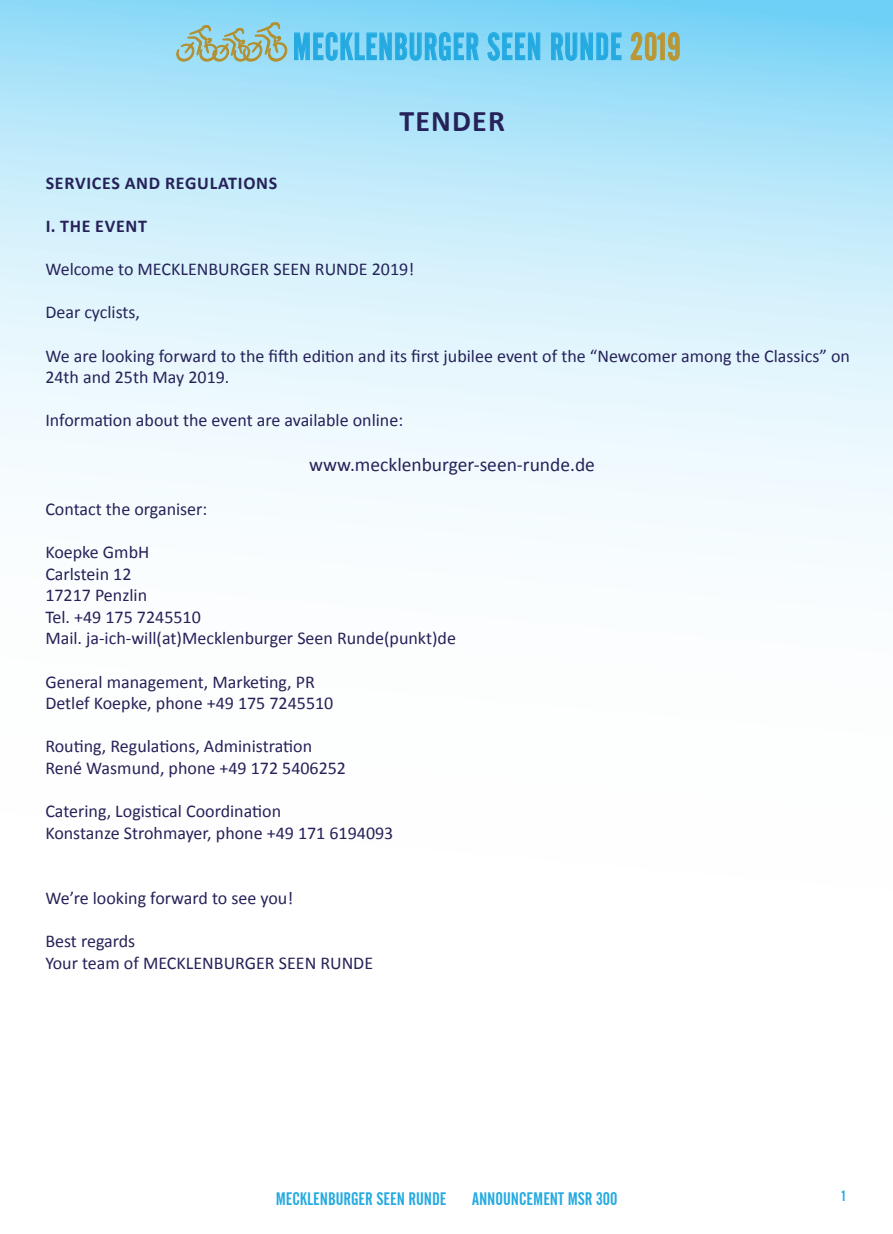
<style>
.page{position:relative;width:893px;height:1234px;background:#fff}
.page>*{position:absolute;margin:0;border:0;box-sizing:border-box;transform-origin:0 0}
.t1{font:37.8px "Alternate Gothic No 2 BT";letter-spacing:.025em;color:#24aae1;scale:.87 1}
.t2{font:700 30px "Calibri";letter-spacing:.04em;color:#262259}
.t3{font:19.5px "Calibri";color:#262259}
.t4{font:18px/21.6px "Calibri";color:#262259}
.t5{font:18px "Alternate Gothic No 2 BT";color:#24aae1}
.t6{font:700 18px "Calibri";letter-spacing:.04em;color:#262259}
.t7{font:15px "Alternate Gothic No 2 BT";color:#24aae1}
.s1{color:#bb9632}
</style>
<div class="page">
<svg style="left:0;top:0;width:893px;height:546px"></svg>
<svg style="left:487px;top:22px;width:53px;height:44px;background:#78d0f3"></svg>
<svg style="left:551px;top:22px;width:71px;height:45px;background:#75cff3"></svg>
<svg style="left:631px;top:32px;width:49px;height:29px"></svg>
<svg style="left:176px;top:22px;width:303px;height:44px;background:#88cde0"></svg>
<h1 class="t1" style="left:293px;top:25px;width:447px">MECKLENBURGER SEEN RUNDE <span class="s1">2019</span></h1>
<h2 class="t2" style="left:399px;top:102px;width:107px">TENDER</h2>
<p class="t6" style="left:46px;top:171px;width:233px">SERVICES AND REGULATIONS</p>
<p class="t6" style="left:46px;top:214px;width:103px">I. THE EVENT</p>
<p class="t4" style="left:45px;top:258px;width:370px">Welcome to MECKLENBURGER SEEN RUNDE 2019!</p>
<p class="t4" style="left:45px;top:301px;width:96px">Dear cyclists,</p>
<p class="t4" style="left:45px;top:345px;width:806px">We are looking forward to the fifth edition and its first jubilee event of the “Newcomer among the Classics” on<br>24th and 25th May 2019.</p>
<p class="t4" style="left:45px;top:409px;width:359px">Information about the event are available online:</p>
<p class="t3" style="left:309px;top:452px;width:287px">www.mecklenburger-seen-runde.de</p>
<p class="t4" style="left:45px;top:498px;width:163px">Contact the organiser:</p>
<p class="t4" style="left:45px;top:541px;width:412px">Koepke GmbH<br>Carlstein 12<br>17217 Penzlin<br>Tel. +49 175 7245510<br>Mail. ja-ich-will(at)Mecklenburger Seen Runde(punkt)de</p>
<p class="t4" style="left:45px;top:670px;width:289px">General management, Marketing, PR<br>Detlef Koepke, phone +49 175 7245510</p>
<p class="t4" style="left:45px;top:735px;width:302px">Routing, Regulations, Administration<br>René Wasmund, phone +49 172 5406252</p>
<p class="t4" style="left:45px;top:800px;width:349px">Catering, Logistical Coordination<br>Konstanze Strohmayer, phone +49 171 6194093</p>
<p class="t4" style="left:45px;top:886px;width:249px">We’re looking forward to see you!</p>
<p class="t4" style="left:45px;top:930px;width:329px">Best regards<br>Your team of MECKLENBURGER SEEN RUNDE</p>
<p class="t5" style="left:276px;top:1188px;width:172px">MECKLENBURGER SEEN RUNDE</p>
<p class="t5" style="left:472px;top:1188px;width:147px">ANNOUNCEMENT MSR 300</p>
<p class="t7" style="left:842px;top:1187px;width:5px">1</p>
</div>
